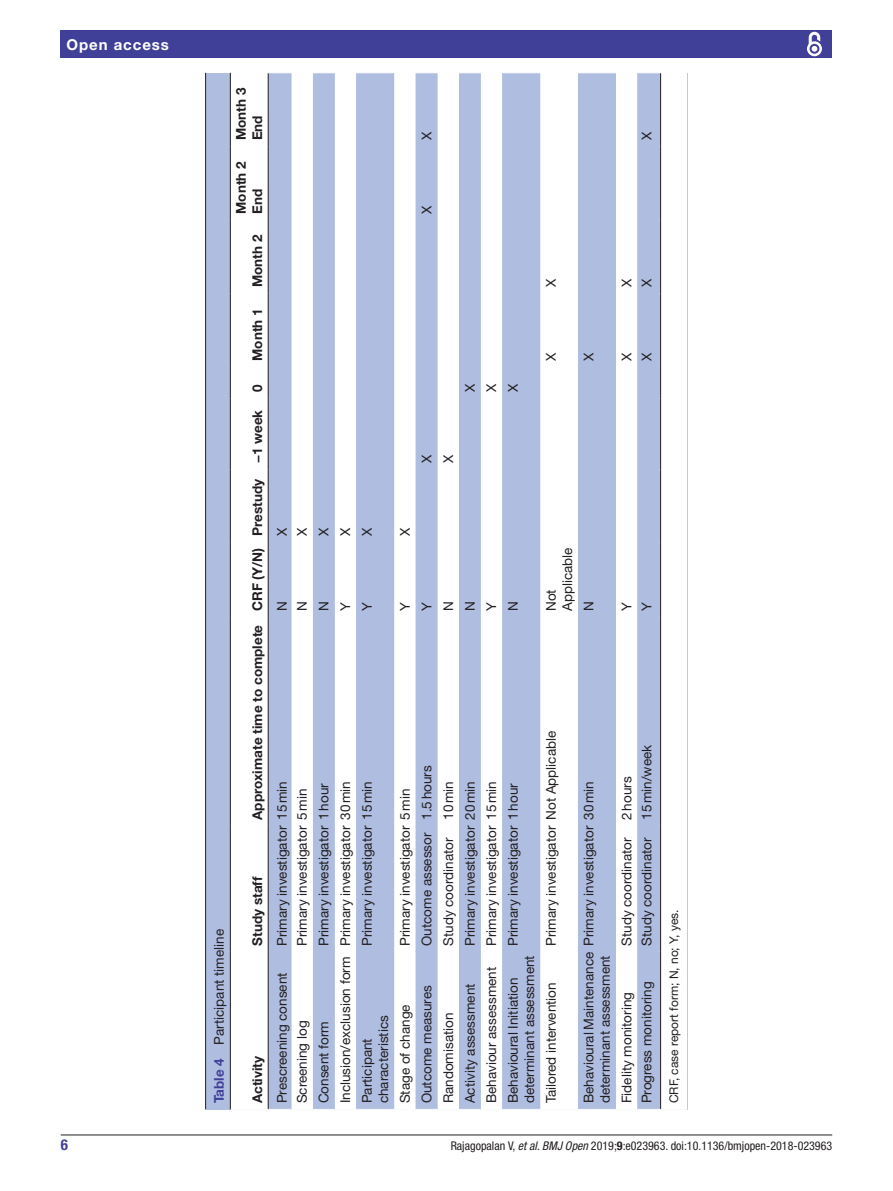
<style>
.page{position:relative;width:893px;height:1191px;background:#fff}
.page>*{position:absolute;margin:0;border:0;box-sizing:border-box;transform-origin:0 0}
.t1{font:700 15px "Helvetica Neue LT Std";letter-spacing:.065em;color:#fff}
.t2{font:700 condensed 15px "Helvetica Neue LT Std";color:#414099}
.t3{font:13.5px/16.2px "Helvetica Neue LT Std";color:#231f20}
.t4{font:700 13.5px/16.2px "Helvetica Neue LT Std";color:#231f20}
.t5{font:condensed 12px "Helvetica Neue LT Std";color:#231f20}
.t6{font:12px "Helvetica Neue LT Std";color:#231f20}
.s1{font-weight:700;color:#414099}
.s2{font-style:italic}
.s3{font-weight:700}
</style>
<div class="page">
<hr style="left:61px;top:1134px;width:771px;height:1px;background:#231f20">
<div style="left:61px;top:31px;width:771px;height:27px;background:#414099"></div>
<svg style="left:807px;top:31px;width:15px;height:26px"></svg>
<div style="left:206px;top:73px;width:481px;height:1036px;background:#afbde1"></div>
<hr style="left:205px;top:73px;width:1px;height:1036px;background:#231f20">
<div style="left:231px;top:73px;width:456px;height:1036px;background:#fff"></div>
<svg style="left:269px;top:73px;width:391px;height:1036px"></svg>
<hr style="left:230px;top:951px;width:1px;height:158px;background:#231f20">
<hr style="left:268px;top:951px;width:1px;height:158px;background:#231f20">
<hr style="left:230px;top:825px;width:1px;height:126px;background:#231f20">
<hr style="left:268px;top:825px;width:1px;height:126px;background:#231f20">
<hr style="left:230px;top:617px;width:1px;height:208px;background:#231f20">
<hr style="left:268px;top:617px;width:1px;height:208px;background:#231f20">
<hr style="left:230px;top:542px;width:1px;height:75px;background:#231f20">
<hr style="left:268px;top:542px;width:1px;height:75px;background:#231f20">
<hr style="left:230px;top:469px;width:1px;height:73px;background:#231f20">
<hr style="left:268px;top:469px;width:1px;height:73px;background:#231f20">
<hr style="left:230px;top:398px;width:1px;height:71px;background:#231f20">
<hr style="left:268px;top:398px;width:1px;height:71px;background:#231f20">
<hr style="left:230px;top:367px;width:1px;height:31px;background:#231f20">
<hr style="left:268px;top:367px;width:1px;height:31px;background:#231f20">
<hr style="left:230px;top:293px;width:1px;height:74px;background:#231f20">
<hr style="left:268px;top:293px;width:1px;height:74px;background:#231f20">
<hr style="left:230px;top:220px;width:1px;height:73px;background:#231f20">
<hr style="left:268px;top:220px;width:1px;height:73px;background:#231f20">
<hr style="left:230px;top:146px;width:1px;height:74px;background:#231f20">
<hr style="left:268px;top:146px;width:1px;height:74px;background:#231f20">
<hr style="left:230px;top:73px;width:1px;height:73px;background:#231f20">
<hr style="left:268px;top:73px;width:1px;height:73px;background:#231f20">
<hr style="left:660px;top:825px;width:1px;height:126px;background:#231f20">
<hr style="left:660px;top:617px;width:1px;height:208px;background:#231f20">
<hr style="left:660px;top:542px;width:1px;height:75px;background:#231f20">
<hr style="left:660px;top:469px;width:1px;height:73px;background:#231f20">
<hr style="left:660px;top:398px;width:1px;height:71px;background:#231f20">
<hr style="left:660px;top:367px;width:1px;height:31px;background:#231f20">
<hr style="left:660px;top:293px;width:1px;height:74px;background:#231f20">
<hr style="left:660px;top:220px;width:1px;height:73px;background:#231f20">
<hr style="left:660px;top:146px;width:1px;height:74px;background:#231f20">
<hr style="left:660px;top:73px;width:1px;height:73px;background:#231f20">
<hr style="left:660px;top:951px;width:1px;height:158px;background:#231f20">
<hr style="left:677px;top:73px;width:2px;height:1030px;background:#fff">
<p class="t1" style="left:66px;top:35px;width:104px">Open access</p>
<p class="t4" style="left:233px;top:140px;width:54px;rotate:-90deg">Month 3<br>End</p>
<p class="t4" style="left:233px;top:214px;width:54px;rotate:-90deg">Month 2<br>End</p>
<p class="t4" style="left:249px;top:287px;width:54px;rotate:-90deg">Month 2</p>
<p class="t4" style="left:249px;top:361px;width:54px;rotate:-90deg">Month 1</p>
<p class="t4" style="left:249px;top:392px;width:9px;rotate:-90deg">0</p>
<p class="t4" style="left:249px;top:819px;width:411px;rotate:-90deg">Approximate time to complete CRF (Y/N) Prestudy −1 week</p>
<p class="t3" style="left:211px;top:1103px;width:176px;rotate:-90deg"><span class="s1">Table 4</span> Participant timeline</p>
<p class="t4" style="left:249px;top:945px;width:71px;rotate:-90deg">Study staff</p>
<p class="t4" style="left:249px;top:1103px;width:49px;rotate:-90deg">Activity</p>
<p class="t3" style="left:274px;top:536px;width:10px;rotate:-90deg">X</p>
<p class="t3" style="left:294px;top:536px;width:10px;rotate:-90deg">X</p>
<p class="t3" style="left:316px;top:536px;width:10px;rotate:-90deg">X</p>
<p class="t3" style="left:337px;top:536px;width:10px;rotate:-90deg">X</p>
<p class="t3" style="left:359px;top:536px;width:10px;rotate:-90deg">X</p>
<p class="t3" style="left:274px;top:611px;width:11px;rotate:-90deg">N</p>
<p class="t3" style="left:294px;top:611px;width:11px;rotate:-90deg">N</p>
<p class="t3" style="left:316px;top:611px;width:11px;rotate:-90deg">N</p>
<p class="t3" style="left:337px;top:611px;width:10px;rotate:-90deg">Y</p>
<p class="t3" style="left:359px;top:611px;width:10px;rotate:-90deg">Y</p>
<p class="t3" style="left:418px;top:140px;width:10px;rotate:-90deg">X</p>
<p class="t3" style="left:418px;top:214px;width:10px;rotate:-90deg">X</p>
<p class="t3" style="left:462px;top:392px;width:10px;rotate:-90deg">X</p>
<p class="t3" style="left:483px;top:392px;width:10px;rotate:-90deg">X</p>
<p class="t3" style="left:505px;top:392px;width:10px;rotate:-90deg">X</p>
<p class="t3" style="left:418px;top:463px;width:10px;rotate:-90deg">X</p>
<p class="t3" style="left:440px;top:463px;width:10px;rotate:-90deg">X</p>
<p class="t3" style="left:397px;top:536px;width:10px;rotate:-90deg">X</p>
<p class="t3" style="left:397px;top:611px;width:10px;rotate:-90deg">Y</p>
<p class="t3" style="left:418px;top:611px;width:10px;rotate:-90deg">Y</p>
<p class="t3" style="left:440px;top:611px;width:11px;rotate:-90deg">N</p>
<p class="t3" style="left:462px;top:611px;width:11px;rotate:-90deg">N</p>
<p class="t3" style="left:483px;top:611px;width:10px;rotate:-90deg">Y</p>
<p class="t3" style="left:505px;top:611px;width:11px;rotate:-90deg">N</p>
<p class="t3" style="left:543px;top:287px;width:10px;rotate:-90deg">X</p>
<p class="t3" style="left:543px;top:361px;width:10px;rotate:-90deg">X</p>
<p class="t3" style="left:581px;top:361px;width:10px;rotate:-90deg">X</p>
<p class="t3" style="left:543px;top:611px;width:65px;rotate:-90deg">Not<br>Applicable</p>
<p class="t3" style="left:581px;top:611px;width:11px;rotate:-90deg">N</p>
<p class="t3" style="left:638px;top:140px;width:10px;rotate:-90deg">X</p>
<p class="t3" style="left:618px;top:287px;width:10px;rotate:-90deg">X</p>
<p class="t3" style="left:638px;top:287px;width:10px;rotate:-90deg">X</p>
<p class="t3" style="left:618px;top:361px;width:10px;rotate:-90deg">X</p>
<p class="t3" style="left:638px;top:361px;width:10px;rotate:-90deg">X</p>
<p class="t3" style="left:618px;top:611px;width:10px;rotate:-90deg">Y</p>
<p class="t3" style="left:638px;top:611px;width:10px;rotate:-90deg">Y</p>
<p class="t3" style="left:274px;top:945px;width:166px;rotate:-90deg">Primary investigator 15min</p>
<p class="t3" style="left:294px;top:945px;width:159px;rotate:-90deg">Primary investigator 5min</p>
<p class="t3" style="left:316px;top:945px;width:164px;rotate:-90deg">Primary investigator 1hour</p>
<p class="t3" style="left:274px;top:1103px;width:132px;rotate:-90deg">Prescreening consent</p>
<p class="t3" style="left:294px;top:1103px;width:84px;rotate:-90deg">Screening log</p>
<p class="t3" style="left:316px;top:1103px;width:84px;rotate:-90deg">Consent form</p>
<p class="t3" style="left:337px;top:1103px;width:324px;rotate:-90deg">Inclusion/exclusion form Primary investigator 30min</p>
<p class="t3" style="left:359px;top:945px;width:166px;rotate:-90deg">Primary investigator 15min</p>
<p class="t3" style="left:359px;top:1103px;width:89px;rotate:-90deg">Participant characteristics</p>
<p class="t3" style="left:397px;top:945px;width:159px;rotate:-90deg">Primary investigator 5min</p>
<p class="t3" style="left:418px;top:945px;width:182px;rotate:-90deg">Outcome assessor 1.5hours</p>
<p class="t3" style="left:397px;top:1103px;width:101px;rotate:-90deg">Stage of change</p>
<p class="t3" style="left:418px;top:1103px;width:120px;rotate:-90deg">Outcome measures</p>
<p class="t3" style="left:440px;top:819px;width:40px;rotate:-90deg">10min</p>
<p class="t3" style="left:440px;top:945px;width:110px;rotate:-90deg">Study coordinator</p>
<p class="t3" style="left:440px;top:1103px;width:92px;rotate:-90deg">Randomisation</p>
<p class="t3" style="left:462px;top:945px;width:166px;rotate:-90deg">Primary investigator 20min</p>
<p class="t3" style="left:462px;top:1103px;width:121px;rotate:-90deg">Activity assessment</p>
<p class="t3" style="left:483px;top:945px;width:166px;rotate:-90deg">Primary investigator 15min</p>
<p class="t3" style="left:483px;top:1103px;width:138px;rotate:-90deg">Behaviour assessment</p>
<p class="t3" style="left:505px;top:945px;width:164px;rotate:-90deg">Primary investigator 1hour</p>
<p class="t3" style="left:505px;top:1103px;width:150px;rotate:-90deg">Behavioural Initiation determinant assessment</p>
<p class="t3" style="left:543px;top:945px;width:217px;rotate:-90deg">Primary investigator Not Applicable</p>
<p class="t3" style="left:543px;top:1103px;width:123px;rotate:-90deg">Tailored intervention</p>
<p class="t3" style="left:581px;top:1103px;width:324px;rotate:-90deg">Behavioural Maintenance Primary investigator 30min determinant assessment</p>
<p class="t3" style="left:618px;top:819px;width:45px;rotate:-90deg">2hours</p>
<p class="t3" style="left:638px;top:819px;width:76px;rotate:-90deg">15min/week</p>
<p class="t3" style="left:618px;top:945px;width:110px;rotate:-90deg">Study coordinator</p>
<p class="t3" style="left:638px;top:945px;width:110px;rotate:-90deg">Study coordinator</p>
<p class="t3" style="left:638px;top:1103px;width:123px;rotate:-90deg">Progress monitoring</p>
<p class="t3" style="left:618px;top:1103px;width:113px;rotate:-90deg">Fidelity monitoring</p>
<p class="t6" style="left:667px;top:1103px;width:196px;rotate:-90deg">CRF, case report form; N, no; Y, yes.</p>
<p class="t2" style="left:61px;top:1135px;width:9px">6</p>
<p class="t5" style="left:451px;top:1138px;width:383px">Rajagopalan V, <span class="s2">et al</span>. <span class="s2">BMJ Open</span> 2019;<span class="s3">9</span>:e023963. doi:10.1136/bmjopen-2018-023963</p>
</div>
